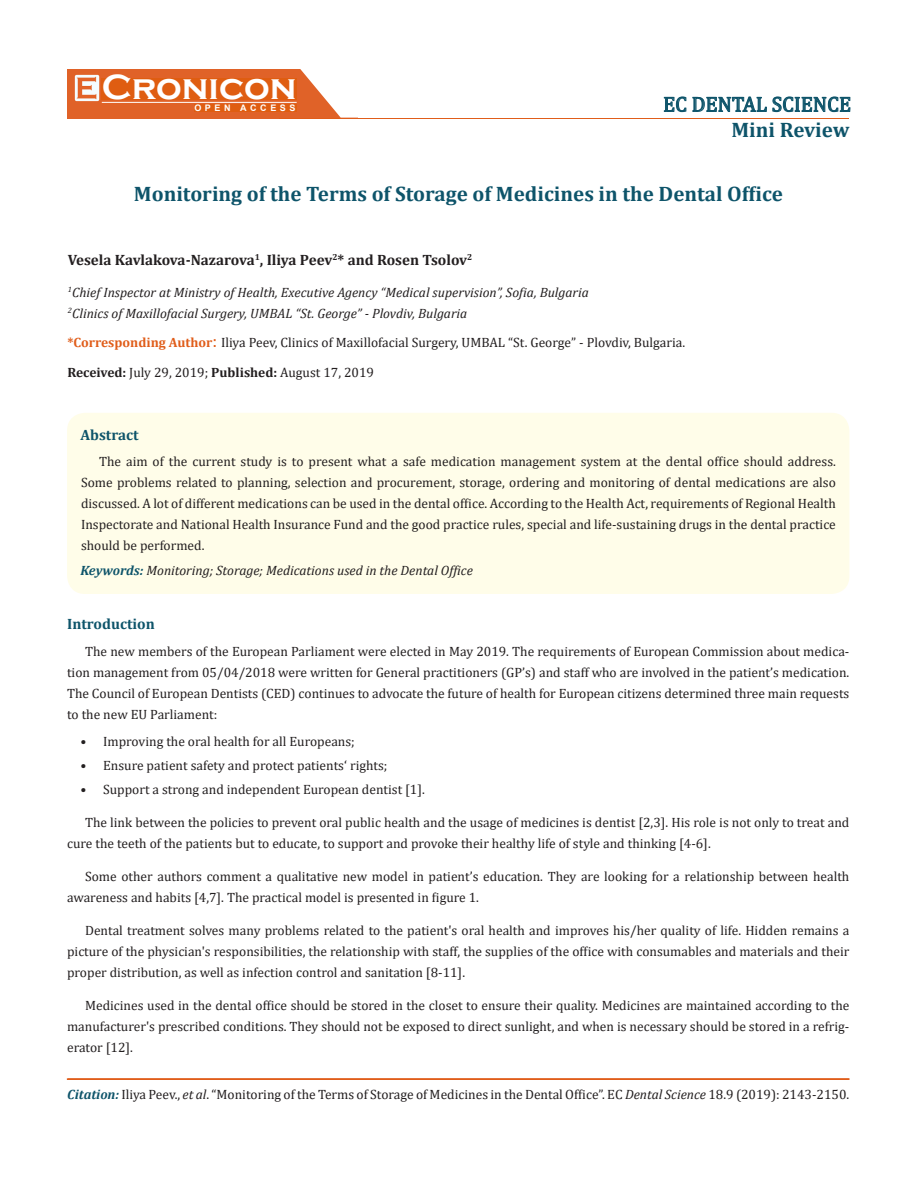
<style>
.page{position:relative;width:917px;height:1188px;background:#fff}
.page>*{position:absolute;margin:0;border:0;box-sizing:border-box;transform-origin:0 0}
.t1{font:700 36px "Copperplate Gothic";color:#fff}
.t2{font:700 21px "Cambria";color:#0e546a}
.t3{font:21px "Cambria";color:#0e546a}
.t4{font:700 15px "Cambria";color:#231f20}
.t5{font:700 15px "Cambria";color:#0e546a}
.t6{font:13.5px/21px "Cambria";color:#231f20;text-align:justify}
.t7{font:italic 13.5px "Cambria";color:#231f20}
.t8{font:700 9px "Arial";letter-spacing:.4em;color:#fff}
.s1{font-weight:700;color:#e05d1a}
.s2{font-size:18px;color:#e05d1a}
.s3{font-weight:700}
.s4{font-weight:700;color:#0e546a}
.s5{font-weight:700;font-style:italic;color:#0e546a}
.s6{font-style:italic}
</style>
<div class="page">
<div style="left:67px;top:70px;width:290px;height:49px;background:#e06228"></div>
<svg style="left:300px;top:69px;width:58px;height:49px"></svg>
<img style="left:75px;top:75px;width:24px;height:26px">
<div style="left:102px;top:79px;width:195px;height:21px;background:#df5d11"></div>
<div style="left:194px;top:105px;width:103px;height:7px;background:#df5d11"></div>
<svg style="left:663px;top:97px;width:23px;height:15px"></svg>
<svg style="left:692px;top:97px;width:158px;height:15px"></svg>
<hr style="left:102px;top:102px;width:194px;height:1px;background:#fff">
<hr style="left:279px;top:118px;width:569px;height:1px;background:#e05d1a">
<div style="left:67px;top:1079px;width:782px;height:1px;border:1px solid #e05d1a"></div>
<div style="left:67px;top:413px;width:782px;height:181px;background:#fffde9;border-radius:18px"></div>
<p class="t1" style="left:102px;top:68px;width:196px">Cronicon</p>
<p class="t8" style="left:194px;top:102px;width:103px">OPEN ACCESS</p>
<p class="t3" style="left:663px;top:92px;width:189px">EC DENTAL SCIENCE</p>
<p class="t2" style="left:731px;top:115px;width:120px">Mini Review</p>
<p class="t2" style="left:134px;top:179px;width:650px">Monitoring of the Terms of Storage of Medicines in the Dental Office</p>
<p class="t4" style="left:68px;top:250px;width:406px">Vesela Kavlakova-Nazarova<sup>1</sup>, Iliya Peev<sup>2</sup>* and Rosen Tsolov<sup>2</sup></p>
<p class="t7" style="left:68px;top:283px;width:522px"><sup>1</sup>Chief Inspector at Ministry of Health, Executive Agency “Medical supervision”, Sofia, Bulgaria</p>
<p class="t7" style="left:68px;top:304px;width:401px"><sup>2</sup>Clinics of Maxillofacial Surgery, UMBAL “St. George” - Plovdiv, Bulgaria</p>
<p class="t6" style="left:67px;top:332px;width:619px"><span class="s1">*Corresponding Author</span><span class="s2">:</span> Iliya Peev, Clinics of Maxillofacial Surgery, UMBAL “St. George” - Plovdiv, Bulgaria.</p>
<p class="t6" style="left:67px;top:362px;width:308px"><span class="s3">Received:</span> July 29, 2019; <span class="s3">Published:</span> August 17, 2019</p>
<p class="t5" style="left:80px;top:424px;width:60px">Abstract</p>
<p class="t6" style="left:81px;top:451px;width:756px;text-indent:18px">The aim of the current study is to present what a safe medication management system at the dental office should address.<br>Some problems related to planning, selection and procurement, storage, ordering and monitoring of dental medications are also discussed. A lot of different medications can be used in the dental office. According to the Health Act, requirements of Regional Health Inspectorate and National Health Insurance Fund and the good practice rules, special and life-sustaining drugs in the dental practice should be performed.</p>
<p class="t7" style="left:80px;top:561px;width:394px"><span class="s4">Keywords:</span> Monitoring; Storage; Medications used in the Dental Office</p>
<p class="t5" style="left:67px;top:613px;width:89px">Introduction</p>
<p class="t6" style="left:67px;top:641px;width:783px;text-indent:18px">The new members of the European Parliament were elected in May 2019. The requirements of European Commission about medica&shy;tion management from 05/04/2018 were written for General practitioners (GP’s) and staff who are involved in the patient’s medication.<br>The Council of European Dentists (CED) continues to advocate the future of health for European citizens determined three main requests to the new EU Parliament:</p>
<p class="t6" style="left:81px;top:731px;width:276px">• Improving the oral health for all Europeans;</p>
<p class="t6" style="left:81px;top:755px;width:308px">• Ensure patient safety and protect patients‘ rights;</p>
<p class="t6" style="left:81px;top:779px;width:346px">• Support a strong and independent European dentist [1].</p>
<p class="t6" style="left:67px;top:812px;width:783px;text-indent:18px">The link between the policies to prevent oral public health and the usage of medicines is dentist [2,3]. His role is not only to treat and cure the teeth of the patients but to educate, to support and provoke their healthy life of style and thinking [4-6].</p>
<p class="t6" style="left:67px;top:866px;width:783px;text-indent:18px">Some other authors comment a qualitative new model in patient’s education. They are looking for a relationship between health awareness and habits [4,7]. The practical model is presented in figure 1.</p>
<p class="t6" style="left:67px;top:920px;width:783px;text-indent:18px">Dental treatment solves many problems related to the patient's oral health and improves his/her quality of life. Hidden remains a picture of the physician's responsibilities, the relationship with staff, the supplies of the office with consumables and materials and their proper distribution, as well as infection control and sanitation [8-11].</p>
<p class="t6" style="left:67px;top:995px;width:783px;text-indent:18px">Medicines used in the dental office should be stored in the closet to ensure their quality. Medicines are maintained according to the manufacturer's prescribed conditions. They should not be exposed to direct sunlight, and when is necessary should be stored in a refrig&shy;erator [12].</p>
<p class="t6" style="left:67px;top:1083px;width:783px"><span class="s5">Citation:</span> Iliya Peev., <span class="s6">et al</span>. “Monitoring of the Terms of Storage of Medicines in the Dental Office”. EC <span class="s6">Dental Science</span> 18.9 (2019): 2143-2150.</p>
</div>
